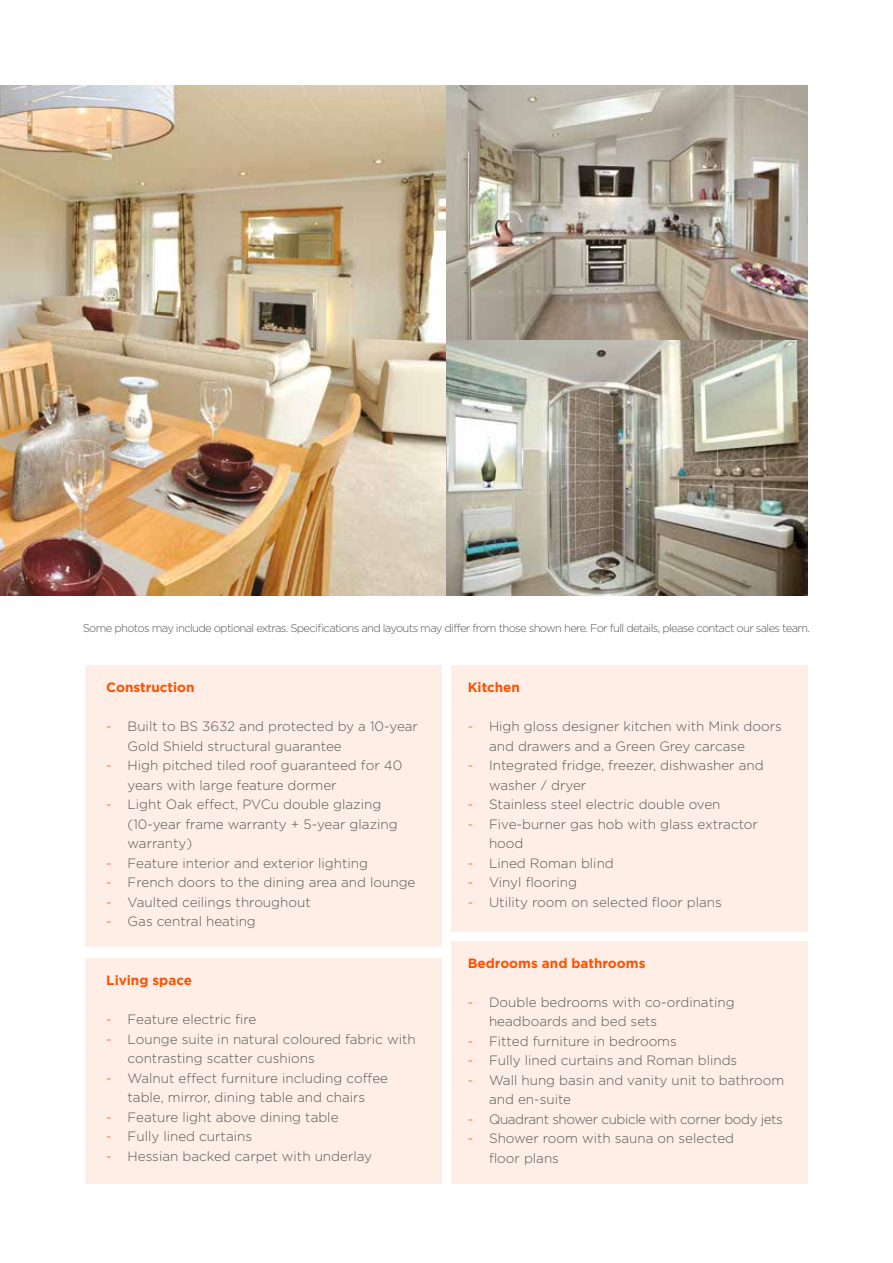
<style>
.page{position:relative;width:893px;height:1263px;background:#fff}
.page>*{position:absolute;margin:0;border:0;box-sizing:border-box;transform-origin:0 0}
.t1{font:300 13.5px/19.5px "Gotham";color:#575756}
.t2{font:700 13.5px "Gotham";color:#ff5000}
.t3{font:300 13.5px "Gotham";letter-spacing:-.03em;color:#575756}
.t4{font:300 11.25px "Gotham";letter-spacing:-.06em;color:#575756}
.s1{color:#ff5000}
</style>
<div class="page">
<div style="left:85px;top:665px;width:357px;height:282px;background:#ffeee6"></div>
<div style="left:451px;top:665px;width:357px;height:266px;background:#ffeee6"></div>
<div style="left:85px;top:958px;width:357px;height:225px;background:#ffeee6"></div>
<div style="left:451px;top:941px;width:357px;height:242px;background:#ffeee6"></div>
<img style="left:0;top:85px;width:808px;height:510px">
<p class="t4" style="left:83px;top:622px;width:729px">Some photos may include optional extras. Specifications and layouts may differ from those shown here. For full details, please contact our sales team.</p>
<p class="t2" style="left:106px;top:680px;width:90px">Construction</p>
<p class="t1" style="left:128px;top:716px;width:292px;text-indent:-21px"><span class="s1">-</span> Built to BS 3632 and protected by a 10-year<br>Gold Shield structural guarantee</p>
<p class="t1" style="left:128px;top:755px;width:276px;text-indent:-21px"><span class="s1">-</span> High pitched tiled roof guaranteed for 40 years with large feature dormer</p>
<p class="t1" style="left:128px;top:794px;width:272px;text-indent:-21px"><span class="s1">-</span> Light Oak effect, PVCu double glazing (10-year frame warranty + 5-year glazing warranty)</p>
<p class="t1" style="left:106px;top:853px;width:263px"><span class="s1">-</span> Feature interior and exterior lighting</p>
<p class="t1" style="left:106px;top:872px;width:311px"><span class="s1">-</span> French doors to the dining area and lounge</p>
<p class="t1" style="left:106px;top:892px;width:206px"><span class="s1">-</span> Vaulted ceilings throughout</p>
<p class="t1" style="left:106px;top:911px;width:151px"><span class="s1">-</span> Gas central heating</p>
<p class="t2" style="left:106px;top:973px;width:87px">Living space</p>
<p class="t1" style="left:106px;top:1010px;width:152px"><span class="s1">-</span> Feature electric fire</p>
<p class="t1" style="left:128px;top:1029px;width:290px;text-indent:-21px"><span class="s1">-</span> Lounge suite in natural coloured fabric with contrasting scatter cushions</p>
<p class="t1" style="left:106px;top:1068px;width:283px;text-align:center"><span class="s1">-</span> Walnut effect furniture including coffee table, mirror, dining table and chairs</p>
<p class="t1" style="left:106px;top:1107px;width:234px"><span class="s1">-</span> Feature light above dining table</p>
<p class="t1" style="left:106px;top:1127px;width:147px"><span class="s1">-</span> Fully lined curtains</p>
<p class="t1" style="left:106px;top:1146px;width:267px"><span class="s1">-</span> Hessian backed carpet with underlay</p>
<p class="t2" style="left:468px;top:679px;width:54px">Kitchen</p>
<p class="t1" style="left:489px;top:716px;width:294px;text-indent:-21px"><span class="s1">-</span> High gloss designer kitchen with Mink doors and drawers and a Green Grey carcase</p>
<p class="t1" style="left:489px;top:755px;width:276px;text-indent:-21px"><span class="s1">-</span> Integrated fridge, freezer, dishwasher and washer / dryer</p>
<p class="t1" style="left:468px;top:794px;width:254px"><span class="s1">-</span> Stainless steel electric double oven</p>
<p class="t1" style="left:489px;top:814px;width:270px;text-indent:-21px"><span class="s1">-</span> Five-burner gas hob with glass extractor hood</p>
<p class="t1" style="left:468px;top:853px;width:148px"><span class="s1">-</span> Lined Roman blind</p>
<p class="t1" style="left:468px;top:872px;width:111px"><span class="s1">-</span> Vinyl flooring</p>
<p class="t1" style="left:468px;top:892px;width:256px"><span class="s1">-</span> Utility room on selected floor plans</p>
<p class="t2" style="left:468px;top:955px;width:179px">Bedrooms and bathrooms</p>
<p class="t1" style="left:489px;top:992px;width:247px;text-indent:-21px"><span class="s1">-</span> Double bedrooms with co-ordinating headboards and bed sets</p>
<p class="t1" style="left:468px;top:1031px;width:211px"><span class="s1">-</span> Fitted furniture in bedrooms</p>
<p class="t1" style="left:468px;top:1051px;width:271px"><span class="s1">-</span> Fully lined curtains and Roman blinds</p>
<p class="t1" style="left:489px;top:1070px;width:297px;text-indent:-21px"><span class="s1">-</span> Wall hung basin and vanity unit to bathroom and en-suite</p>
<p class="t3" style="left:468px;top:1112px;width:317px"><span class="s1">-</span> Quadrant shower cubicle with corner body jets</p>
<p class="t1" style="left:489px;top:1129px;width:247px;text-indent:-21px"><span class="s1">-</span> Shower room with sauna on selected floor plans</p>
</div>
